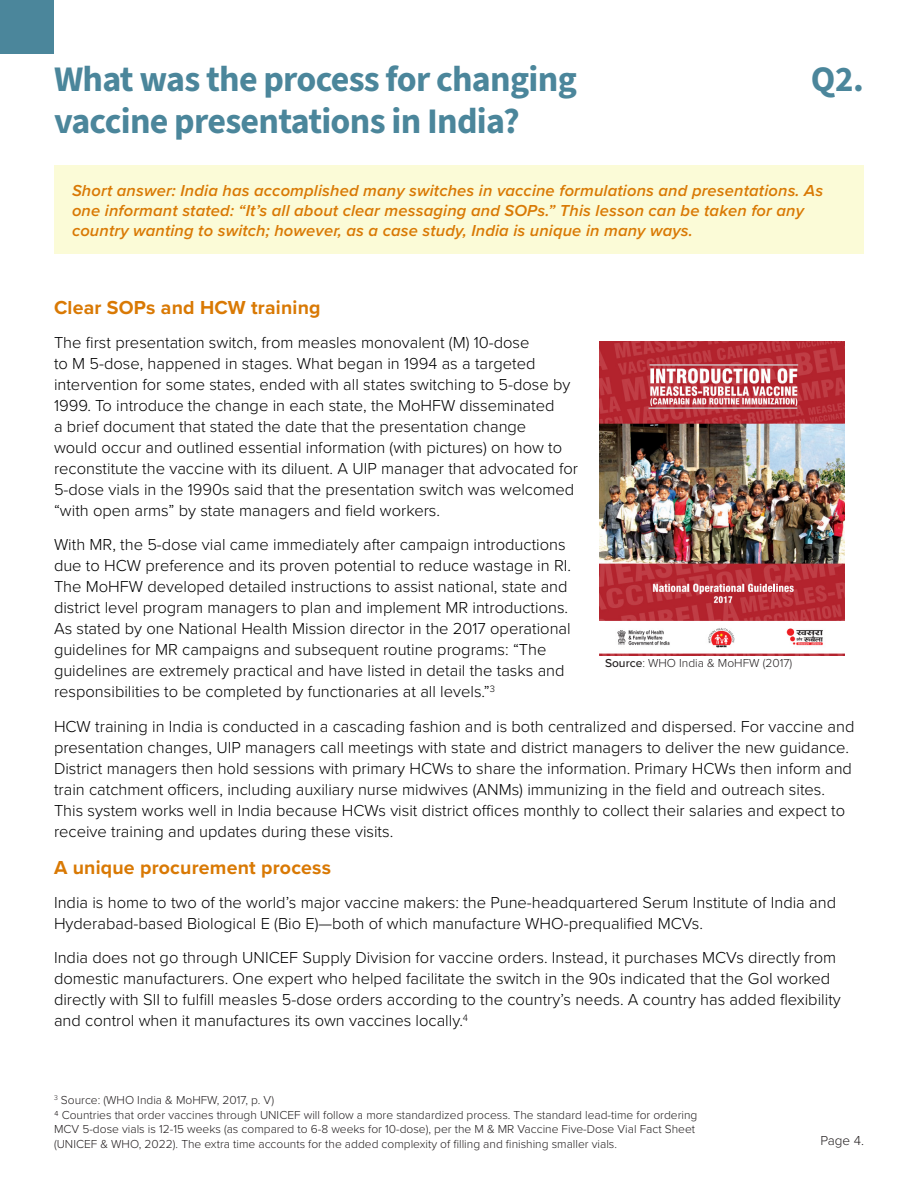
<style>
.page{position:relative;width:918px;height:1188px;background:#fff}
.page>*{position:absolute;margin:0;border:0;box-sizing:border-box;transform-origin:0 0}
.Heading{font:700 36px/42px "Source Sans 3";letter-spacing:-.02em;color:#4b869b}
.Subhead{font:700 19.5px "Proxima Nova";letter-spacing:.01em;color:#d97904}
.Paragraph{font:300 16.5px/21px "Proxima Nova";color:#000}
.Chart_and_Visual_Tit{font:italic 600 16.5px/19.8px "Proxima Nova";letter-spacing:.01em;color:#d97904}
.t1{font:300 13.5px "Proxima Nova";color:#231f20}
.Footnote{font:300 12px/14.4px "Proxima Nova";color:#231f20}
.s1{font-weight:500}
</style>
<div class="page">
<div style="left:0;top:0;width:54px;height:54px;background:#4b869b"></div>
<div style="left:54px;top:165px;width:810px;height:89px;background:#fbfbd7"></div>
<img style="left:600px;top:342px;width:244px;height:313px">
<p class="Heading" style="left:54px;top:59px;width:524px">What was the process for changing vaccine presentations in India?</p>
<p class="Heading" style="left:811px;top:59px;width:54px">Q2.</p>
<p class="Chart_and_Visual_Tit" style="left:72px;top:180px;width:753px">Short answer: India has accomplished many switches in vaccine formulations and presentations. As one informant stated: “It’s all about clear messaging and SOPs.” This lesson can be taken for any country wanting to switch; however, as a case study, India is unique in many ways.</p>
<p class="Subhead" style="left:54px;top:293px;width:268px">Clear SOPs and HCW training</p>
<p class="Paragraph" style="left:54px;top:331px;width:526px">The first presentation switch, from measles monovalent (M) 10-dose<br>to M 5-dose, happened in stages. What began in 1994 as a targeted intervention for some states, ended with all states switching to 5-dose by 1999. To introduce the change in each state, the MoHFW disseminated<br>a brief document that stated the date that the presentation change<br>would occur and outlined essential information (with pictures) on how to reconstitute the vaccine with its diluent. A UIP manager that advocated for 5-dose vials in the 1990s said that the presentation switch was welcomed “with open arms” by state managers and field workers.</p>
<p class="Paragraph" style="left:54px;top:533px;width:519px">With MR, the 5-dose vial came immediately after campaign introductions due to HCW preference and its proven potential to reduce wastage in RI.<br>The MoHFW developed detailed instructions to assist national, state and district level program managers to plan and implement MR introductions.<br>As stated by one National Health Mission director in the 2017 operational guidelines for MR campaigns and subsequent routine programs: “The guidelines are extremely practical and have listed in detail the tasks and responsibilities to be completed by functionaries at all levels.”<sup>3</sup></p>
<p class="Paragraph" style="left:54px;top:715px;width:802px">HCW training in India is conducted in a cascading fashion and is both centralized and dispersed. For vaccine and presentation changes, UIP managers call meetings with state and district managers to deliver the new guidance.<br>District managers then hold sessions with primary HCWs to share the information. Primary HCWs then inform and train catchment officers, including auxiliary nurse midwives (ANMs) immunizing in the field and outreach sites.<br>This system works well in India because HCWs visit district offices monthly to collect their salaries and expect to receive training and updates during these visits.</p>
<p class="Footnote" style="left:605px;top:655px;width:189px"><span class="s1">Source</span>: WHO India &amp; MoHFW (2017)</p>
<p class="Subhead" style="left:54px;top:853px;width:279px">A unique procurement process</p>
<p class="Paragraph" style="left:54px;top:891px;width:784px">India is home to two of the world’s major vaccine makers: the Pune-headquartered Serum Institute of India and<br>Hyderabad-based Biological E (Bio E)—both of which manufacture WHO-prequalified MCVs.</p>
<p class="Paragraph" style="left:54px;top:946px;width:788px">India does not go through UNICEF Supply Division for vaccine orders. Instead, it purchases MCVs directly from domestic manufacturers. One expert who helped facilitate the switch in the 90s indicated that the GoI worked directly with SII to fulfill measles 5-dose orders according to the country’s needs. A country has added flexibility and control when it manufactures its own vaccines locally.<sup>4</sup></p>
<p class="Footnote" style="left:54px;top:1092px;width:222px"><sup>3</sup> Source: (WHO India &amp; MoHFW, 2017, p. V)</p>
<p class="Footnote" style="left:54px;top:1107px;width:645px">4 Countries that order vaccines through UNICEF will follow a more standardized process. The standard lead-time for ordering<br>MCV 5-dose vials is 12-15 weeks (as compared to 6-8 weeks for 10-dose), per the M &amp; MR Vaccine Five-Dose Vial Fact Sheet (UNICEF &amp; WHO, 2022). The extra time accounts for the added complexity of filling and finishing smaller vials.</p>
<p class="t1" style="left:820px;top:1130px;width:45px">Page 4.</p>
</div>
